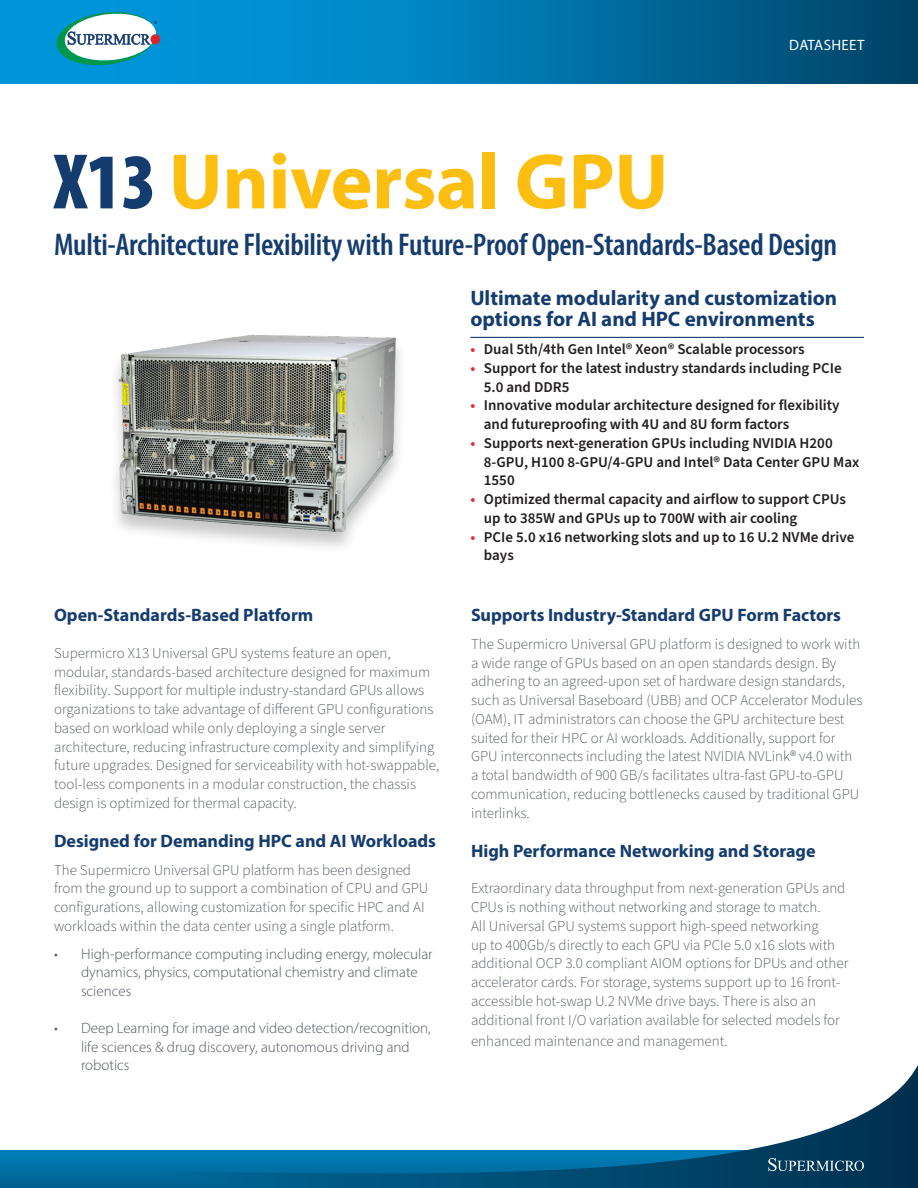
<style>
.page{position:relative;width:918px;height:1188px;background:#fff}
.page>*{position:absolute;margin:0;border:0;box-sizing:border-box;transform-origin:0 0}
.t1{font:700 79.5px "Myriad Pro";letter-spacing:-.005em;color:#fdbe12}
.t2{font:600 condensed 31.5px "Myriad Pro";letter-spacing:-.01em;color:#153c6e}
.t3{font:700 21px/21px "Myriad Pro";color:#153c6e}
.t4{font:700 18px "Myriad Pro";color:#153c6e}
.t5{font:300 15px/18.8px "Source Sans Pro";color:#52575f}
.t6{font:600 15px/18.8px "Source Sans Pro";color:#231f20}
.t7{font:300 15px/18.8px "Myriad Pro";color:#52575f}
.t8{font:15px "Myriad Pro";letter-spacing:.02em;color:#fff}
.s1{font-weight:900;font-stretch:condensed;color:#153c6e}
.s2{color:#eb2837}
</style>
<div class="page">
<svg style="left:0;top:0;width:918px;height:84px;background:#0076ad"></svg>
<svg style="left:0;top:1065px;width:918px;height:123px"></svg>
<svg style="left:151px;top:34px;width:9px;height:10px"></svg>
<svg style="left:55px;top:9px;width:103px;height:59px"></svg>
<svg style="left:768px;top:1158px;width:96px;height:13px"></svg>
<hr style="left:470px;top:337px;width:394px;height:1px;background:#153c6e">
<img style="left:115px;top:335px;width:285px;height:212px">
<p class="t8" style="left:789px;top:36px;width:77px">DATASHEET</p>
<h1 class="t1" style="left:54px;top:130px;width:616px"><span class="s1">X13</span> Universal GPU</h1>
<h2 class="t2" style="left:54px;top:225px;width:785px">Multi-Architecture Flexibility with Future-Proof Open-Standards-Based Design</h2>
<h3 class="t3" style="left:470px;top:287px;width:368px">Ultimate modularity and customization options for AI and HPC environments</h3>
<p class="t6" style="left:470px;top:340px;width:336px"><span class="s2">•</span> Dual 5th/4th Gen Intel® Xeon® Scalable processors</p>
<p class="t6" style="left:484px;top:359px;width:359px;text-indent:-14px"><span class="s2">•</span> Support for the latest industry standards including PCIe<br>5.0 and DDR5</p>
<p class="t6" style="left:484px;top:396px;width:357px;text-indent:-14px"><span class="s2">•</span> Innovative modular architecture designed for flexibility and futureproofing with 4U and 8U form factors</p>
<p class="t6" style="left:484px;top:434px;width:377px;text-indent:-14px"><span class="s2">•</span> Supports next-generation GPUs including NVIDIA H200<br>8-GPU, H100 8-GPU/4-GPU and Intel® Data Center GPU Max<br>1550</p>
<p class="t6" style="left:484px;top:490px;width:364px;text-indent:-14px"><span class="s2">•</span> Optimized thermal capacity and airflow to support CPUs up to 385W and GPUs up to 700W with air cooling</p>
<p class="t6" style="left:484px;top:528px;width:372px;text-indent:-14px"><span class="s2">•</span> PCIe 5.0 x16 networking slots and up to 16 U.2 NVMe drive bays</p>
<p class="t4" style="left:54px;top:603px;width:261px">Open-Standards-Based Platform</p>
<p class="t5" style="left:54px;top:644px;width:387px">Supermicro X13 Universal GPU systems feature an open, modular, standards-based architecture designed for maximum flexibility. Support for multiple industry-standard GPUs allows organizations to take advantage of different GPU configurations based on workload while only deploying a single server architecture, reducing infrastructure complexity and simplifying future upgrades. Designed for serviceability with hot-swappable, tool-less components in a modular construction, the chassis design is optimized for thermal capacity.</p>
<p class="t4" style="left:54px;top:829px;width:384px">Designed for Demanding HPC and AI Workloads</p>
<p class="t5" style="left:54px;top:861px;width:376px">The Supermicro Universal GPU platform has been designed from the ground up to support a combination of CPU and GPU configurations, allowing customization for specific HPC and AI workloads within the data center using a single platform.</p>
<p class="t7" style="left:81px;top:944px;width:353px;text-indent:-27px">• High-performance computing including energy, molecular dynamics, physics, computational chemistry and climate sciences</p>
<p class="t7" style="left:81px;top:1018px;width:351px;text-indent:-27px">• Deep Learning for image and video detection/recognition, life sciences &amp; drug discovery, autonomous driving and robotics</p>
<p class="t4" style="left:471px;top:603px;width:372px">Supports Industry-Standard GPU Form Factors</p>
<p class="t5" style="left:471px;top:635px;width:393px">The Supermicro Universal GPU platform is designed to work with a wide range of GPUs based on an open standards design. By adhering to an agreed-upon set of hardware design standards, such as Universal Baseboard (UBB) and OCP Accelerator Modules (OAM), IT administrators can choose the GPU architecture best suited for their HPC or AI workloads. Additionally, support for GPU interconnects including the latest NVIDIA NVLink® v4.0 with a total bandwidth of 900 GB/s facilitates ultra-fast GPU-to-GPU communication, reducing bottlenecks caused by traditional GPU interlinks.</p>
<p class="t4" style="left:471px;top:839px;width:346px">High Performance Networking and Storage</p>
<p class="t5" style="left:471px;top:879px;width:379px">Extraordinary data throughput from next-generation GPUs and CPUs is nothing without networking and storage to match.<br>All Universal GPU systems support high-speed networking<br>up to 400Gb/s directly to each GPU via PCIe 5.0 x16 slots with additional OCP 3.0 compliant AIOM options for DPUs and other accelerator cards. For storage, systems support up to 16 front&shy;accessible hot-swap U.2 NVMe drive bays. There is also an additional front I/O variation available for selected models for</p>
<p class="t5" style="left:471px;top:1032px;width:258px">enhanced maintenance and management.</p>
</div>
